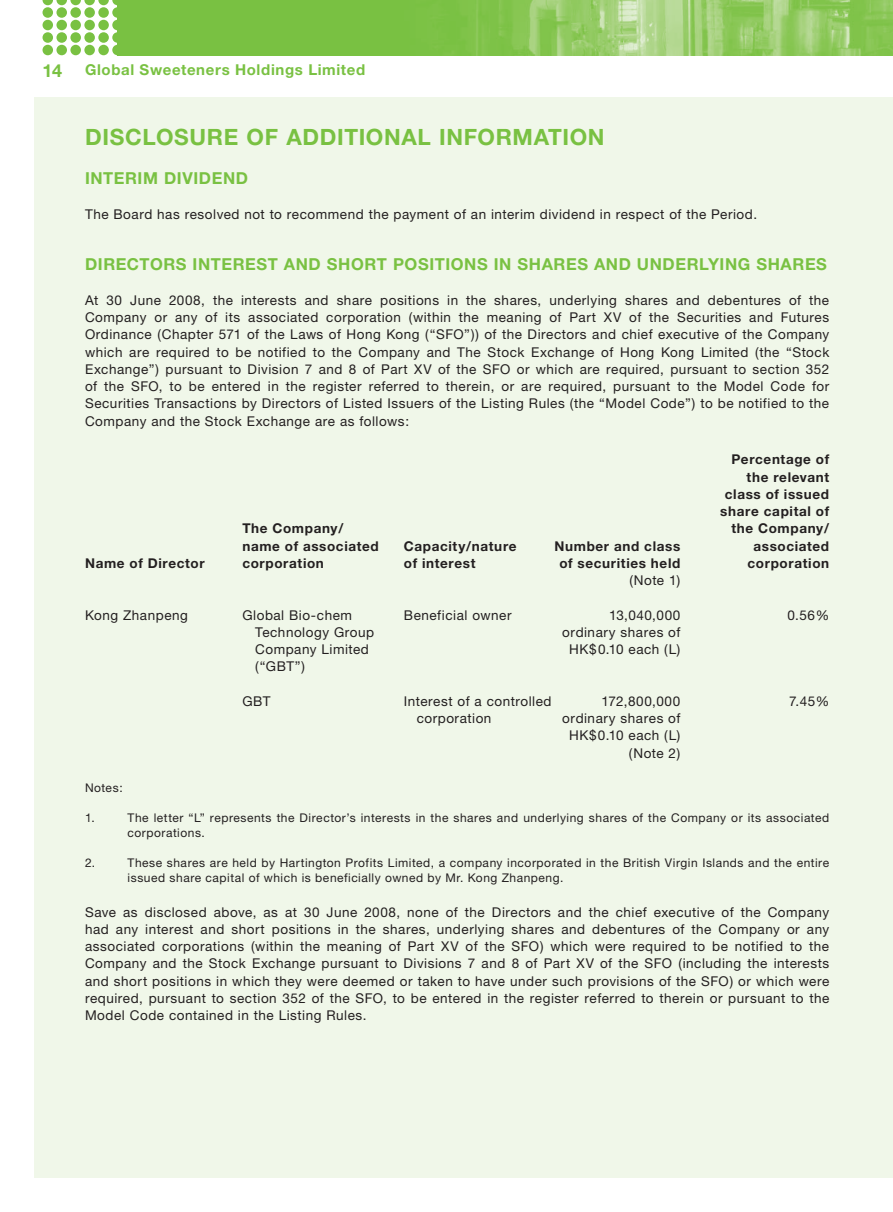
<style>
.page{position:relative;width:893px;height:1212px;background:#fff}
.page>*{position:absolute;margin:0;border:0;box-sizing:border-box;transform-origin:0 0}
.t1{font:700 22.5px "Helvetica Neue";letter-spacing:.03em;color:#79c142}
.t2{font:700 18px "Helvetica Neue";color:#79c142}
.t3{font:700 16.5px "Helvetica Neue";letter-spacing:.035em;color:#79c142}
.t4{font:700 15px "Helvetica Neue";letter-spacing:.04em;color:#79c142}
.t5{font:13.5px/17.2px "Helvetica Neue";letter-spacing:.04em;color:#231f20;text-align:justify}
.t6{font:700 13.5px/17.2px "Helvetica Neue";letter-spacing:.045em;color:#231f20}
.t7{font:12px/15px "Helvetica Neue";letter-spacing:.045em;color:#231f20}
</style>
<div class="page">
<div style="left:34px;top:98px;width:859px;height:1080px;background:#f0f7e9"></div>
<div style="left:98px;top:7px;width:11px;height:11px;background:#79c142;border-radius:50%"></div>
<div style="left:84px;top:7px;width:11px;height:11px;background:#79c142;border-radius:50%"></div>
<div style="left:70px;top:7px;width:11px;height:11px;background:#79c142;border-radius:50%"></div>
<div style="left:56px;top:7px;width:11px;height:11px;background:#79c142;border-radius:50%"></div>
<div style="left:43px;top:7px;width:10px;height:11px;background:#79c142;border-radius:50%"></div>
<div style="left:112px;top:7px;width:11px;height:11px;background:#79c142;border-radius:50%"></div>
<div style="left:43px;top:20px;width:10px;height:10px;background:#79c142;border-radius:50%"></div>
<div style="left:56px;top:20px;width:11px;height:10px;background:#79c142;border-radius:50%"></div>
<div style="left:70px;top:20px;width:11px;height:10px;background:#79c142;border-radius:50%"></div>
<div style="left:84px;top:20px;width:11px;height:10px;background:#79c142;border-radius:50%"></div>
<div style="left:98px;top:20px;width:11px;height:10px;background:#79c142;border-radius:50%"></div>
<div style="left:112px;top:20px;width:11px;height:10px;background:#79c142;border-radius:50%"></div>
<div style="left:43px;top:32px;width:10px;height:11px;background:#79c142;border-radius:50%"></div>
<div style="left:56px;top:32px;width:11px;height:11px;background:#79c142;border-radius:50%"></div>
<div style="left:70px;top:32px;width:11px;height:11px;background:#79c142;border-radius:50%"></div>
<div style="left:84px;top:32px;width:11px;height:11px;background:#79c142;border-radius:50%"></div>
<div style="left:98px;top:32px;width:11px;height:11px;background:#79c142;border-radius:50%"></div>
<div style="left:112px;top:32px;width:11px;height:11px;background:#79c142;border-radius:50%"></div>
<div style="left:43px;top:45px;width:10px;height:10px;background:#79c142;border-radius:50%"></div>
<div style="left:56px;top:45px;width:11px;height:10px;background:#79c142;border-radius:50%"></div>
<div style="left:70px;top:45px;width:11px;height:10px;background:#79c142;border-radius:50%"></div>
<div style="left:84px;top:45px;width:11px;height:10px;background:#79c142;border-radius:50%"></div>
<div style="left:98px;top:45px;width:11px;height:10px;background:#79c142;border-radius:50%"></div>
<div style="left:112px;top:45px;width:11px;height:10px;background:#79c142;border-radius:50%"></div>
<svg style="left:43px;top:0;width:75px;height:5px"></svg>
<img style="left:118px;top:0;width:774px;height:55px">
<img style="left:892px;top:0;width:1px;height:55px">
<h2 class="t2" style="left:43px;top:64px;width:21px">14</h2>
<p class="t4" style="left:85px;top:64px;width:282px">Global Sweeteners Holdings Limited</p>
<h1 class="t1" style="left:85px;top:129px;width:521px">DISCLOSURE OF ADDITIONAL INFORMATION</h1>
<p class="t3" style="left:85px;top:172px;width:165px">INTERIM DIVIDEND</p>
<p class="t5" style="left:85px;top:207px;width:673px">The Board has resolved not to recommend the payment of an interim dividend in respect of the Period.</p>
<p class="t3" style="left:85px;top:258px;width:743px">DIRECTORS INTEREST AND SHORT POSITIONS IN SHARES AND UNDERLYING SHARES</p>
<p class="t5" style="left:85px;top:293px;width:746px">At 30 June 2008, the interests and share positions in the shares, underlying shares and debentures of the Company or any of its associated corporation (within the meaning of Part XV of the Securities and Futures Ordinance (Chapter 571 of the Laws of Hong Kong (“SFO”)) of the Directors and chief executive of the Company which are required to be notified to the Company and The Stock Exchange of Hong Kong Limited (the “Stock Exchange”) pursuant to Division 7 and 8 of Part XV of the SFO or which are required, pursuant to section 352 of the SFO, to be entered in the register referred to therein, or are required, pursuant to the Model Code for Securities Transactions by Directors of Listed Issuers of the Listing Rules (the “Model Code”) to be notified to the Company and the Stock Exchange are as follows:</p>
<p class="t6" style="left:85px;top:556px;width:121px">Name of Director</p>
<p class="t6" style="left:242px;top:521px;width:138px">The Company/ name of associated corporation</p>
<p class="t6" style="left:404px;top:538px;width:114px">Capacity/nature of interest</p>
<p class="t6" style="left:554px;top:538px;width:127px;text-align:center">Number and class of securities held</p>
<p class="t5" style="left:629px;top:573px;width:53px">(Note 1)</p>
<p class="t6" style="left:720px;top:452px;width:110px;text-align:right">Percentage of the relevant class of issued share capital of the Company/ associated corporation</p>
<p class="t5" style="left:85px;top:607px;width:104px">Kong Zhanpeng</p>
<p class="t5" style="left:255px;top:607px;width:121px;text-align:left;text-indent:-13px">Global Bio-chem<br>Technology Group<br>Company Limited (“GBT”)</p>
<p class="t5" style="left:404px;top:607px;width:109px">Beneficial owner</p>
<p class="t5" style="left:562px;top:607px;width:120px;text-align:right">13,040,000 ordinary shares of<br>HK$0.10 each (L)</p>
<p class="t5" style="left:787px;top:607px;width:43px">0.56%</p>
<p class="t5" style="left:242px;top:694px;width:30px">GBT</p>
<p class="t5" style="left:417px;top:694px;width:136px;text-indent:-13px">Interest of a controlled corporation</p>
<p class="t5" style="left:562px;top:694px;width:120px;text-align:right">172,800,000 ordinary shares of<br>HK$0.10 each (L) (Note 2)</p>
<p class="t5" style="left:789px;top:694px;width:42px">7.45%</p>
<p class="t7" style="left:85px;top:781px;width:39px">Notes:</p>
<p class="t7" style="left:85px;top:811px;width:11px">1.</p>
<p class="t7" style="left:128px;top:811px;width:703px">The letter “L” represents the Director’s interests in the shares and underlying shares of the Company or its associated corporations.</p>
<p class="t7" style="left:85px;top:856px;width:12px">2.</p>
<p class="t7" style="left:128px;top:856px;width:703px">These shares are held by Hartington Profits Limited, a company incorporated in the British Virgin Islands and the entire issued share capital of which is beneficially owned by Mr. Kong Zhanpeng.</p>
<p class="t5" style="left:85px;top:904px;width:746px">Save as disclosed above, as at 30 June 2008, none of the Directors and the chief executive of the Company had any interest and short positions in the shares, underlying shares and debentures of the Company or any associated corporations (within the meaning of Part XV of the SFO) which were required to be notified to the Company and the Stock Exchange pursuant to Divisions 7 and 8 of Part XV of the SFO (including the interests and short positions in which they were deemed or taken to have under such provisions of the SFO) or which were required, pursuant to section 352 of the SFO, to be entered in the register referred to therein or pursuant to the Model Code contained in the Listing Rules.</p>
</div>
